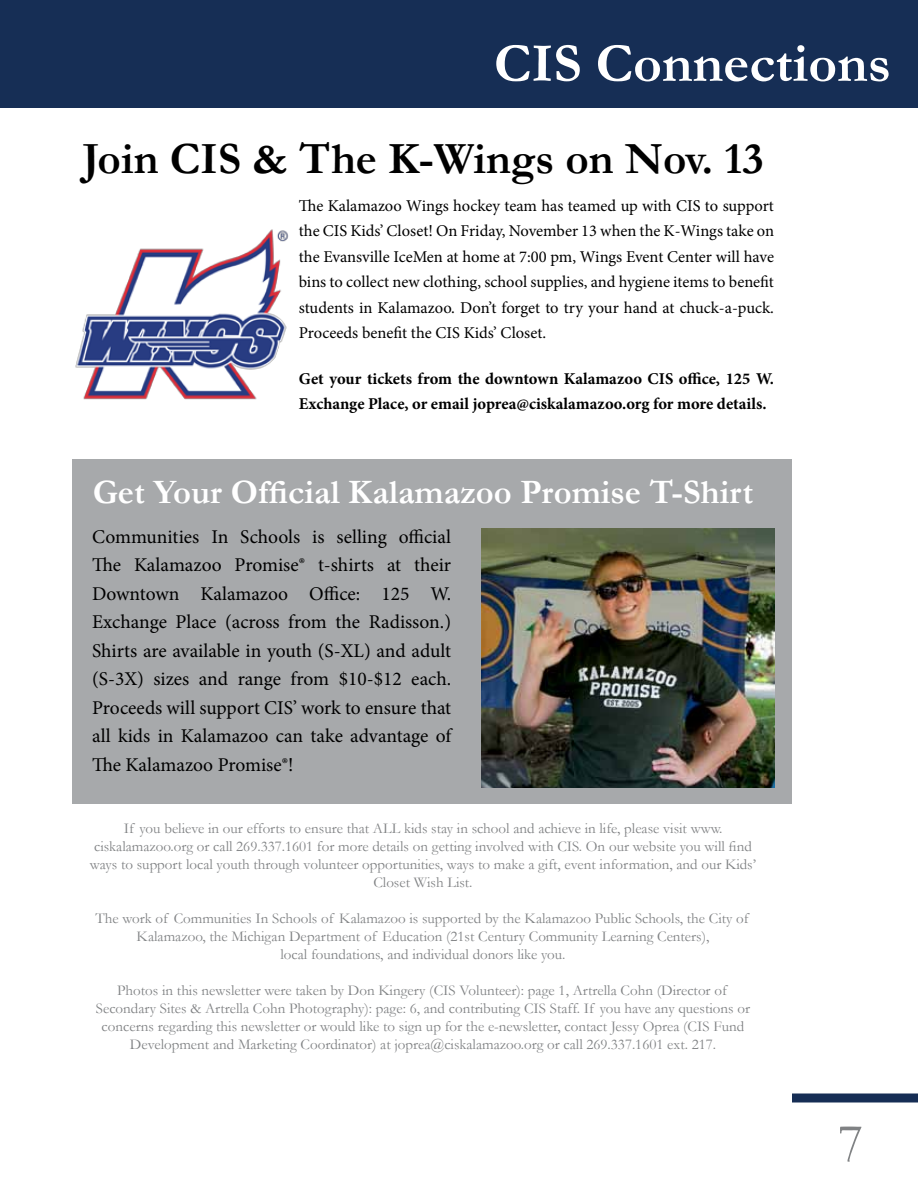
<style>
.page{position:relative;width:918px;height:1188px;background:#fff}
.page>*{position:absolute;margin:0;border:0;box-sizing:border-box;transform-origin:0 0}
.t1{font:700 55.5px "Garamond";color:#fff}
.t2{font:55.5px "Garamond";color:#808284}
.t3{font:700 45px "Garamond";color:#000}
.t4{font:700 34.5px "Garamond";color:#fff}
.t5{font:19.5px/28.5px "Minion Pro";color:#000;text-align:justify}
.t6{font:16.5px/25.5px "Minion Pro";color:#000;text-align:justify}
.t7{font:700 16.5px/25.5px "Minion Pro";color:#000}
.t8{font:15px/18px "Garamond";color:#808284;text-align:center}
</style>
<div class="page">
<div style="left:0;top:0;width:918px;height:108px;background:#162e55"></div>
<div style="left:792px;top:1094px;width:126px;height:8px;background:#162e55"></div>
<div style="left:72px;top:459px;width:720px;height:344px;background:#a7a9ab"></div>
<img style="left:481px;top:528px;width:293px;height:260px">
<img style="left:75px;top:229px;width:214px;height:171px">
<h1 class="t1" style="left:494px;top:26px;width:399px">CIS Connections</h1>
<h2 class="t3" style="left:82px;top:129px;width:683px">Join CIS &amp; The K-Wings on Nov. 13</h2>
<p class="t6" style="left:299px;top:193px;width:477px">The Kalamazoo Wings hockey team has teamed up with CIS to support the CIS Kids’ Closet! On Friday, November 13 when the K-Wings take on the Evansville IceMen at home at 7:00 pm, Wings Event Center will have bins to collect new clothing, school supplies, and hygiene items to benefit students in Kalamazoo. Don’t forget to try your hand at chuck-a-puck.<br>Proceeds benefit the CIS Kids’ Closet.</p>
<p class="t7" style="left:299px;top:366px;width:477px">Get your tickets from the downtown Kalamazoo CIS office, 125 W.<br>Exchange Place, or email joprea@ciskalamazoo.org for more details.</p>
<h3 class="t4" style="left:93px;top:468px;width:662px">Get Your Official Kalamazoo Promise T-Shirt</h3>
<p class="t5" style="left:92px;top:522px;width:361px">Communities In Schools is selling official The Kalamazoo Promise® t-shirts at their Downtown Kalamazoo Office: 125 W.<br>Exchange Place (across from the Radisson.)<br>Shirts are available in youth (S-XL) and adult (S-3X) sizes and range from $10-$12 each.<br>Proceeds will support CIS’ work to ensure that all kids in Kalamazoo can take advantage of The Kalamazoo Promise®!</p>
<p class="t8" style="left:90px;top:819px;width:668px">If you believe in our efforts to ensure that ALL kids stay in school and achieve in life, please visit www. ciskalamazoo.org or call 269.337.1601 for more details on getting involved with CIS. On our website you will find ways to support local youth through volunteer opportunities, ways to make a gift, event information, and our Kids’ Closet Wish List.</p>
<p class="t8" style="left:95px;top:909px;width:655px">The work of Communities In Schools of Kalamazoo is supported by the Kalamazoo Public Schools, the City of<br>Kalamazoo, the Michigan Department of Education (21st Century Community Learning Centers),<br>local foundations, and individual donors like you.</p>
<p class="t8" style="left:96px;top:981px;width:656px">Photos in this newsletter were taken by Don Kingery (CIS Volunteer): page 1, Artrella Cohn (Director of Secondary Sites &amp; Artrella Cohn Photography): page: 6, and contributing CIS Staff. If you have any questions or concerns regarding this newsletter or would like to sign up for the e-newsletter, contact Jessy Oprea (CIS Fund Development and Marketing Coordinator) at joprea@ciskalamazoo.org or call 269.337.1601 ext. 217.</p>
<h1 class="t2" style="left:837px;top:1106px;width:28px">7</h1>
</div>
